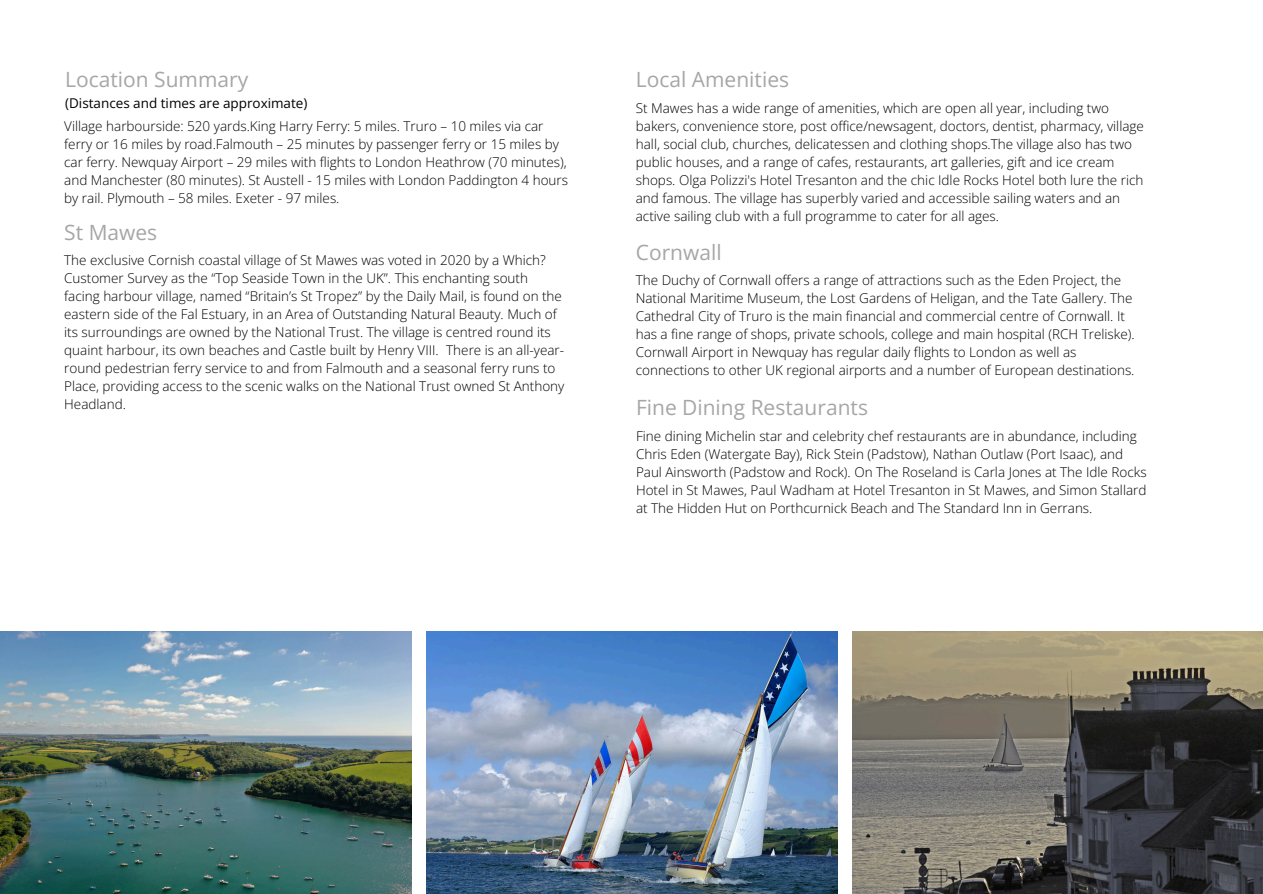
<style>
.page{position:relative;width:1263px;height:894px;background:#fff}
.page>*{position:absolute;margin:0;border:0;box-sizing:border-box;transform-origin:0 0}
.t1{font:21px "Open Sans";color:#a6a6a6}
.t2{font:300 13.5px/18px "Open Sans";color:#000}
.t3{font:13.5px "Open Sans";color:#000}
</style>
<div class="page">
<img style="left:0;top:631px;width:412px;height:262px">
<img style="left:426px;top:631px;width:412px;height:262px">
<img style="left:852px;top:631px;width:411px;height:262px">
<p class="t1" style="left:65px;top:64px;width:185px">Location Summary</p>
<p class="t3" style="left:65px;top:94px;width:244px">(Distances and times are approximate)</p>
<p class="t2" style="left:64px;top:116px;width:505px">Village harbourside: 520 yards.King Harry Ferry: 5 miles. Truro – 10 miles via car ferry or 16 miles by road.Falmouth – 25 minutes by passenger ferry or 15 miles by car ferry. Newquay Airport – 29 miles with flights to London Heathrow (70 minutes), and Manchester (80 minutes). St Austell - 15 miles with London Paddington 4 hours by rail. Plymouth – 58 miles. Exeter - 97 miles.</p>
<h1 class="t1" style="left:64px;top:218px;width:95px">St Mawes</h1>
<p class="t2" style="left:64px;top:251px;width:502px">The exclusive Cornish coastal village of St Mawes was voted in 2020 by a Which?<br>Customer Survey as the “Top Seaside Town in the UK”. This enchanting south facing harbour village, named “Britain’s St Tropez” by the Daily Mail, is found on the eastern side of the Fal Estuary, in an Area of Outstanding Natural Beauty. Much of its surroundings are owned by the National Trust. The village is centred round its quaint harbour, its own beaches and Castle built by Henry VIII. There is an all-year&shy;round pedestrian ferry service to and from Falmouth and a seasonal ferry runs to Place, providing access to the scenic walks on the National Trust owned St Anthony Headland.</p>
<p class="t1" style="left:636px;top:64px;width:155px">Local Amenities</p>
<h1 class="t2" style="left:636px;top:98px;width:510px">St Mawes has a wide range of amenities, which are open all year, including two bakers, convenience store, post office/newsagent, doctors, dentist, pharmacy, village hall, social club, churches, delicatessen and clothing shops.The village also has two public houses, and a range of cafes, restaurants, art galleries, gift and ice cream shops. Olga Polizzi's Hotel Tresanton and the chic Idle Rocks Hotel both lure the rich and famous. The village has superbly varied and accessible sailing waters and an active sailing club with a full programme to cater for all ages.</h1>
<h1 class="t1" style="left:636px;top:237px;width:87px">Cornwall</h1>
<p class="t2" style="left:636px;top:271px;width:500px">The Duchy of Cornwall offers a range of attractions such as the Eden Project, the National Maritime Museum, the Lost Gardens of Heligan, and the Tate Gallery. The Cathedral City of Truro is the main financial and commercial centre of Cornwall. It has a fine range of shops, private schools, college and main hospital (RCH Treliske).<br>Cornwall Airport in Newquay has regular daily flights to London as well as connections to other UK regional airports and a number of European destinations.</p>
<h1 class="t1" style="left:636px;top:392px;width:233px">Fine Dining Restaurants</h1>
<p class="t2" style="left:636px;top:426px;width:512px">Fine dining Michelin star and celebrity chef restaurants are in abundance, including Chris Eden (Watergate Bay), Rick Stein (Padstow), Nathan Outlaw (Port Isaac), and Paul Ainsworth (Padstow and Rock). On The Roseland is Carla Jones at The Idle Rocks Hotel in St Mawes, Paul Wadham at Hotel Tresanton in St Mawes, and Simon Stallard at The Hidden Hut on Porthcurnick Beach and The Standard Inn in Gerrans.</p>
</div>
